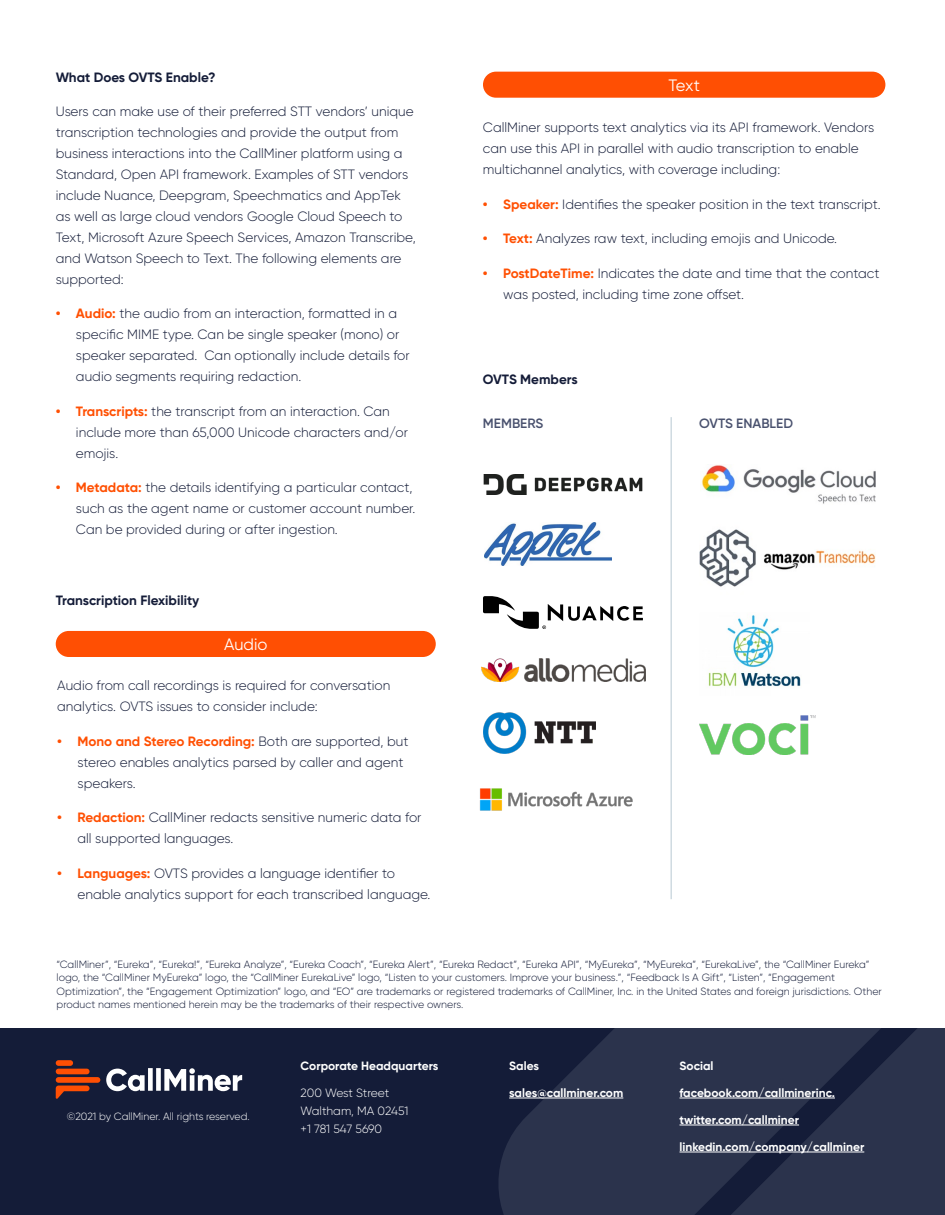
<style>
.page{position:relative;width:945px;height:1215px;background:#fff}
.page>*{position:absolute;margin:0;border:0;box-sizing:border-box;transform-origin:0 0}
.t1{font:16.5px "Gilroy";color:#fff}
.t2{font:300 13.5px/21px "Gilroy";color:#141c38}
.t3{font:700 13.5px "Gilroy";color:#141c38}
.t4{font:600 13.5px "Gilroy";color:#49516e}
.t5{font:700 12px "Gilroy";color:#fff}
.END_PAGE_PARAGRAPH{font:300 12px "Gilroy";letter-spacing:-.01em;color:#fff}
.t6{font:300 10.5px/13.5px "Gilroy";color:#141c38}
.t7{font:300 10.5px "Gilroy";color:#fff}
.s1{font-weight:700;color:#ff5003}
</style>
<div class="page">
<div style="left:0;top:1029px;width:945px;height:186px;background:#141c38"></div>
<svg style="left:498px;top:1029px;width:447px;height:186px;fill:#2b334c"></svg>
<hr style="left:509px;top:1098px;width:114px;height:1px;background:#fff">
<hr style="left:680px;top:1098px;width:155px;height:1px;background:#fff">
<hr style="left:680px;top:1125px;width:119px;height:1px;background:#fff">
<hr style="left:680px;top:1152px;width:184px;height:1px;background:#fff">
<svg style="left:56px;top:1060px;width:44px;height:39px"></svg>
<svg style="left:106px;top:1068px;width:136px;height:23px"></svg>
<div style="left:56px;top:631px;width:380px;height:26px;background:#ff4f03;border-radius:13px"></div>
<div style="left:483px;top:72px;width:402px;height:26px;background:#ff4f03;border-radius:13px"></div>
<img style="left:701px;top:464px;width:175px;height:40px">
<img style="left:484px;top:474px;width:158px;height:20px">
<img style="left:485px;top:523px;width:127px;height:43px">
<img style="left:699px;top:529px;width:177px;height:58px">
<img style="left:708px;top:615px;width:93px;height:72px">
<img style="left:699px;top:716px;width:117px;height:39px">
<hr style="left:670px;top:417px;width:2px;height:482px;background:#cfdbe1">
<svg style="left:483px;top:596px;width:160px;height:33px"></svg>
<img style="left:481px;top:659px;width:164px;height:22px">
<img style="left:483px;top:712px;width:112px;height:41px">
<img style="left:479px;top:788px;width:154px;height:23px">
<p class="t3" style="left:56px;top:68px;width:161px">What Does OVTS Enable?</p>
<p class="t2" style="left:56px;top:101px;width:361px">Users can make use of their preferred STT vendors’ unique transcription technologies and provide the output from business interactions into the CallMiner platform using a Standard, Open API framework. Examples of STT vendors include Nuance, Deepgram, Speechmatics and AppTek as well as large cloud vendors Google Cloud Speech to Text, Microsoft Azure Speech Services, Amazon Transcribe, and Watson Speech to Text. The following elements are supported:</p>
<p class="t2" style="left:76px;top:303px;width:335px;text-indent:-20px"><span class="s1">• Audio:</span> the audio from an interaction, formatted in a specific MIME type. Can be single speaker (mono) or speaker separated. Can optionally include details for audio segments requiring redaction.</p>
<p class="t2" style="left:76px;top:401px;width:334px;text-indent:-20px"><span class="s1">• Transcripts:</span> the transcript from an interaction. Can include more than 65,000 Unicode characters and/or emojis.</p>
<p class="t2" style="left:76px;top:477px;width:341px;text-indent:-20px"><span class="s1">• Metadata:</span> the details identifying a particular contact, such as the agent name or customer account number.<br>Can be provided during or after ingestion.</p>
<p class="t3" style="left:56px;top:592px;width:145px">Transcription Flexibility</p>
<p class="t1" style="left:224px;top:634px;width:45px">Audio</p>
<p class="t2" style="left:57px;top:675px;width:335px">Audio from call recordings is required for conversation analytics. OVTS issues to consider include:</p>
<p class="t2" style="left:78px;top:730px;width:333px;text-indent:-20px"><span class="s1">• Mono and Stereo Recording:</span> Both are supported, but stereo enables analytics parsed by caller and agent speakers.</p>
<p class="t2" style="left:78px;top:807px;width:346px;text-indent:-20px"><span class="s1">• Redaction:</span> CallMiner redacts sensitive numeric data for all supported languages.</p>
<p class="t2" style="left:78px;top:862px;width:354px;text-indent:-20px"><span class="s1">• Languages:</span> OVTS provides a language identifier to enable analytics support for each transcribed language.</p>
<p class="t1" style="left:669px;top:75px;width:33px">Text</p>
<p class="t2" style="left:483px;top:117px;width:393px">CallMiner supports text analytics via its API framework. Vendors can use this API in parallel with audio transcription to enable multichannel analytics, with coverage including:</p>
<p class="t2" style="left:483px;top:193px;width:399px"><span class="s1">• Speaker:</span> Identifies the speaker position in the text transcript.</p>
<p class="t2" style="left:483px;top:228px;width:356px"><span class="s1">• Text:</span> Analyzes raw text, including emojis and Unicode.</p>
<p class="t2" style="left:503px;top:262px;width:378px;text-indent:-20px"><span class="s1">• PostDateTime:</span> Indicates the date and time that the contact was posted, including time zone offset.</p>
<p class="t3" style="left:483px;top:371px;width:96px">OVTS Members</p>
<p class="t4" style="left:483px;top:415px;width:62px">MEMBERS</p>
<p class="t4" style="left:699px;top:415px;width:95px">OVTS ENABLED</p>
<p class="t6" style="left:57px;top:957px;width:827px">“CallMiner”, “Eureka”, “Eureka!”, “Eureka Analyze”, “Eureka Coach”, “Eureka Alert”, “Eureka Redact”, “Eureka API”, “MyEureka”, “MyEureka”, “EurekaLive”, the “CallMiner Eureka” logo, the “CallMiner MyEureka” logo, the “CallMiner EurekaLive” logo, “Listen to your customers. Improve your business.”, “Feedback Is A Gift”, “Listen”, “Engagement Optimization”, the “Engagement Optimization” logo, and “EO” are trademarks or registered trademarks of CallMiner, Inc. in the United States and foreign jurisdictions. Other product names mentioned herein may be the trademarks of their respective owners.</p>
<p class="t7" style="left:67px;top:1110px;width:184px">©2021 by CallMiner. All rights reserved.</p>
<p class="t5" style="left:301px;top:1058px;width:139px">Corporate Headquarters</p>
<p class="t5" style="left:509px;top:1058px;width:31px">Sales</p>
<p class="t5" style="left:680px;top:1058px;width:36px">Social</p>
<p class="END_PAGE_PARAGRAPH" style="left:301px;top:1085px;width:90px">200 West Street</p>
<p class="END_PAGE_PARAGRAPH" style="left:301px;top:1103px;width:109px">Waltham, MA 02451</p>
<p class="END_PAGE_PARAGRAPH" style="left:301px;top:1121px;width:83px">+1 781 547 5690</p>
<p class="t5" style="left:509px;top:1085px;width:116px">sales@callminer.com</p>
<p class="t5" style="left:680px;top:1085px;width:157px">facebook.com/callminerinc.</p>
<p class="t5" style="left:680px;top:1112px;width:121px">twitter.com/callminer</p>
<p class="t5" style="left:680px;top:1139px;width:186px">linkedin.com/company/callminer</p>
</div>
